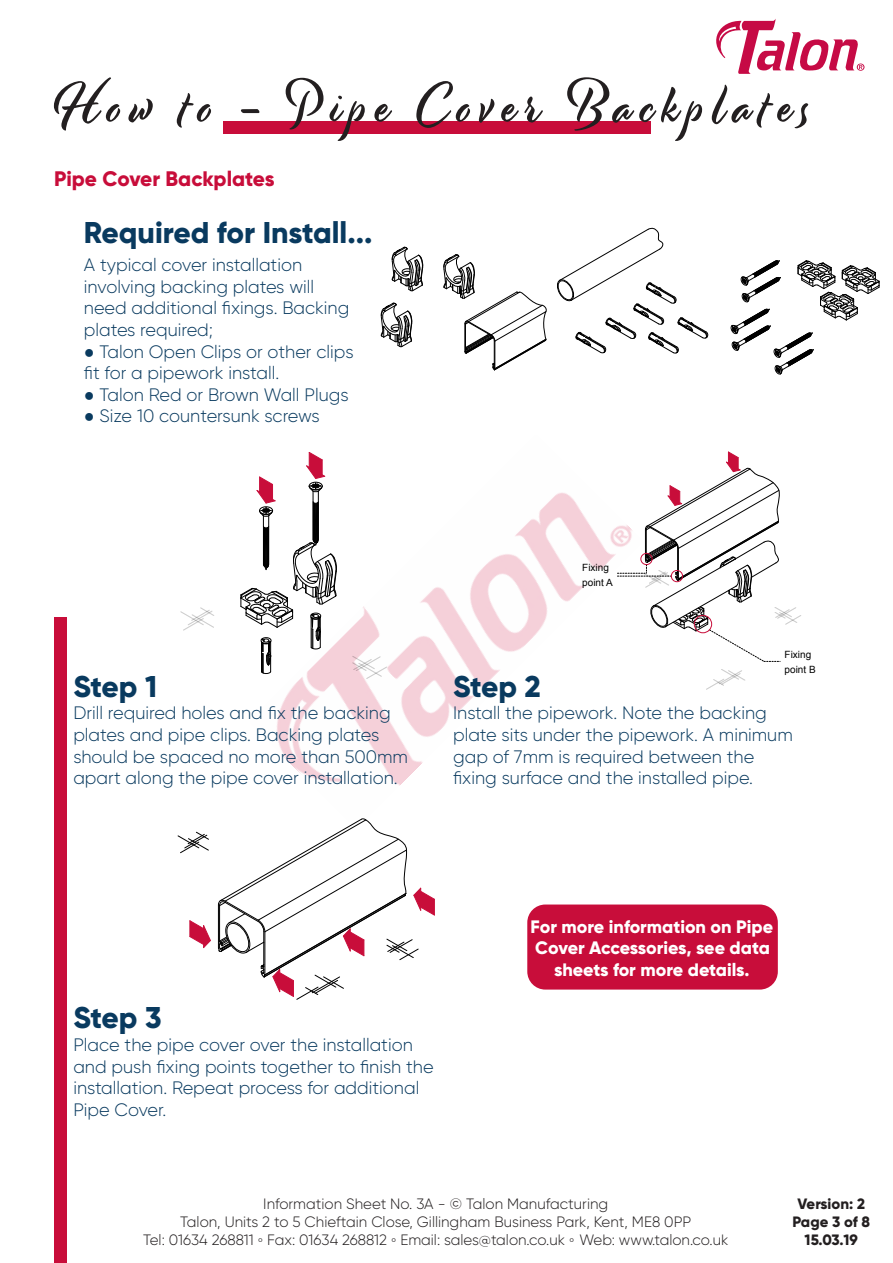
<style>
.page{position:relative;width:893px;height:1263px;background:#fff}
.page>*{position:absolute;margin:0;border:0;box-sizing:border-box;transform-origin:0 0}
.t1{font:52.5px "Modish";letter-spacing:.15em;color:#231f20}
.t2{font:800 30px "Gilroy";letter-spacing:-.005em;color:#093a5f}
.t3{font:800 21px "Gilroy";color:#c80d3a}
.t4{font:300 18px/21.6px "Gilroy";color:#093a5f}
.t5{font:800 18px/21.6px "Gilroy";color:#fff;text-align:center}
.t6{font:300 15px/18px "Gilroy";color:#231f20;text-align:center}
.t7{font:800 15px/18px "Gilroy";color:#231f20;text-align:center}
.t8{font:10.05px/15.1px "Arial";color:#000}
.s1{font-family:"Verdana";font-weight:700}
</style>
<div class="page">
<img style="left:277px;top:492px;width:340px;height:294px">
<div style="left:223px;top:121px;width:428px;height:12px;background:#c80d3a"></div>
<div style="left:54px;top:618px;width:12px;height:645px;background:#c80d3a"></div>
<svg style="left:352px;top:656px;width:35px;height:23px"></svg>
<svg style="left:180px;top:607px;width:34px;height:23px"></svg>
<svg style="left:240px;top:452px;width:97px;height:222px"></svg>
<svg style="left:177px;top:831px;width:32px;height:22px"></svg>
<svg style="left:189px;top:920px;width:22px;height:28px"></svg>
<svg style="left:218px;top:818px;width:217px;height:182px"></svg>
<svg style="left:392px;top:247px;width:31px;height:44px"></svg>
<svg style="left:443px;top:254px;width:104px;height:116px"></svg>
<svg style="left:381px;top:303px;width:31px;height:44px"></svg>
<svg style="left:557px;top:227px;width:151px;height:126px"></svg>
<svg style="left:730px;top:260px;width:150px;height:115px"></svg>
<svg style="left:706px;top:669px;width:39px;height:20px"></svg>
<svg style="left:617px;top:451px;width:184px;height:211px"></svg>
<div style="left:671px;top:570px;width:12px;height:12px;border:1px solid #c80d3a;border-radius:50%"></div>
<div style="left:641px;top:553px;width:11px;height:12px;border:1px solid #c80d3a;border-radius:50%"></div>
<div style="left:694px;top:615px;width:18px;height:18px;border:1px solid #c80d3a;border-radius:50%"></div>
<div style="left:527px;top:904px;width:251px;height:85px;background:#c80d3a;border-radius:18px"></div>
<svg style="left:716px;top:19px;width:148px;height:55px"></svg>
<h1 class="t1" style="left:54px;top:72px;width:758px">How to - Pipe Cover Backplates</h1>
<p class="t3" style="left:54px;top:166px;width:222px">Pipe Cover Backplates</p>
<h2 class="t2" style="left:84px;top:214px;width:290px">Required for Install...</h2>
<p class="t4" style="left:84px;top:254px;width:267px">A typical cover installation involving backing plates will need additional fixings. Backing plates required;</p>
<p class="t4" style="left:84px;top:340px;width:271px"><span class="s1">●</span> Talon Open Clips or other clips fit for a pipework install.</p>
<p class="t4" style="left:84px;top:383px;width:266px"><span class="s1">●</span> Talon Red or Brown Wall Plugs</p>
<p class="t4" style="left:84px;top:405px;width:237px"><span class="s1">●</span> Size 10 countersunk screws</p>
<h2 class="t2" style="left:73px;top:667px;width:85px">Step 1</h2>
<p class="t4" style="left:73px;top:702px;width:336px">Drill required holes and fix the backing plates and pipe clips. Backing plates should be spaced no more than 500mm apart along the pipe cover installation.</p>
<h2 class="t2" style="left:453px;top:667px;width:89px">Step 2</h2>
<p class="t8" style="left:582px;top:560px;width:32px">Fixing point A</p>
<p class="t8" style="left:785px;top:647px;width:33px">Fixing point B</p>
<p class="t4" style="left:453px;top:702px;width:341px">Install the pipework. Note the backing plate sits under the pipework. A minimum gap of 7mm is required between the fixing surface and the installed pipe.</p>
<h2 class="t2" style="left:73px;top:999px;width:90px">Step 3</h2>
<p class="t4" style="left:73px;top:1034px;width:362px">Place the pipe cover over the installation and push fixing points together to finish the installation. Repeat process for additional Pipe Cover.</p>
<p class="t5" style="left:530px;top:915px;width:244px">For more information on Pipe<br>Cover Accessories, see data sheets for more details.</p>
<p class="t6" style="left:143px;top:1195px;width:587px">Information Sheet No. 3A - © Talon Manufacturing<br>Talon, Units 2 to 5 Chieftain Close, Gillingham Business Park, Kent, ME8 0PP<br>Tel: 01634 268811 <span class="s1">◦</span> Fax: 01634 268812 <span class="s1">◦</span> Email: sales@talon.co.uk <span class="s1">◦</span> Web: www.talon.co.uk</p>
<p class="t7" style="left:793px;top:1195px;width:79px">Version: 2<br>Page 3 of 8<br>15.03.19</p>
</div>
